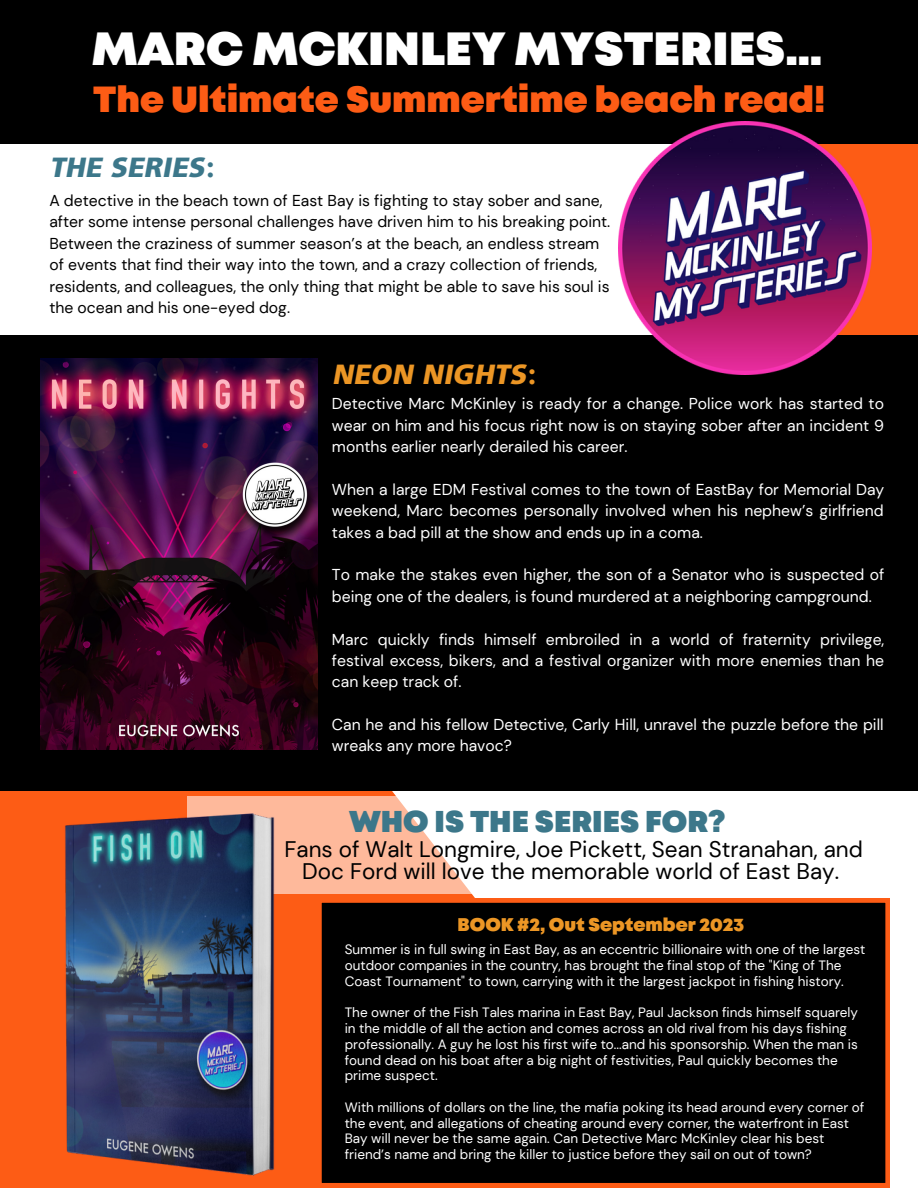
<style>
.page{position:relative;width:918px;height:1188px;background:#fff}
.page>*{position:absolute;margin:0;border:0;box-sizing:border-box;transform-origin:0 0}
.t1{font:900 46.5px "Mont";color:#fff}
.t2{font:900 36.3px "Mont";color:#fd5c15}
.t3{font:900 30.15px "Mont";color:#3c778a}
.t4{font:italic 900 27.75px "Crave Sans";color:#ec9625}
.t5{font:italic 900 27.75px "Crave Sans";color:#3c778a}
.t6{font:22.5px/22.5px "DM Sans";color:#000;text-align:center}
.t7{font:900 18.3px "Mont";color:#ec9625}
.t8{font:15.75px/21.3px "DM Sans";color:#fff;text-align:justify}
.t9{font:15.75px/21.3px "DM Sans";color:#000}
.t10{font:13.5px/15.8px "DM Sans";color:#fff}
</style>
<div class="page">
<div style="left:0;top:790px;width:548px;height:398px;background:#fd5c15"></div>
<div style="left:752px;top:124px;width:166px;height:232px;background:#fd5c15"></div>
<div style="left:0;top:335px;width:918px;height:455px;background:#000"></div>
<img style="left:40px;top:358px;width:277px;height:392px">
<div style="left:0;top:0;width:918px;height:144px;background:#000"></div>
<img style="left:618px;top:121px;width:253px;height:254px">
<svg style="left:188px;top:796px;width:360px;height:98px;fill:#feb99b"></svg>
<div style="left:317px;top:898px;width:573px;height:289px;background:#000"></div>
<img style="left:29px;top:804px;width:272px;height:378px">
<h1 class="t1" style="left:92px;top:31px;width:732px">MARC MCKINLEY MYSTERIES…</h1>
<h2 class="t2" style="left:93px;top:86px;width:734px">The Ultimate Summertime beach read!</h2>
<h3 class="t5" style="left:51px;top:149px;width:165px">THE SERIES:</h3>
<p class="t9" style="left:49px;top:190px;width:563px">A detective in the beach town of East Bay is fighting to stay sober and sane, after some intense personal challenges have driven him to his breaking point.<br>Between the craziness of summer season’s at the beach, an endless stream of events that find their way into the town, and a crazy collection of friends, residents, and colleagues, the only thing that might be able to save his soul is the ocean and his one-eyed dog.</p>
<h3 class="t4" style="left:333px;top:356px;width:205px">NEON NIGHTS:</h3>
<p class="t8" style="left:332px;top:393px;width:554px">Detective Marc McKinley is ready for a change. Police work has started to wear on him and his focus right now is on staying sober after an incident 9 months earlier nearly derailed his career.</p>
<p class="t8" style="left:332px;top:479px;width:554px">When a large EDM Festival comes to the town of EastBay for Memorial Day weekend, Marc becomes personally involved when his nephew’s girlfriend takes a bad pill at the show and ends up in a coma.</p>
<p class="t8" style="left:332px;top:564px;width:554px">To make the stakes even higher, the son of a Senator who is suspected of being one of the dealers, is found murdered at a neighboring campground.</p>
<p class="t8" style="left:332px;top:629px;width:554px">Marc quickly finds himself embroiled in a world of fraternity privilege, festival excess, bikers, and a festival organizer with more enemies than he can keep track of.</p>
<p class="t8" style="left:332px;top:714px;width:553px">Can he and his fellow Detective, Carly Hill, unravel the puzzle before the pill wreaks any more havoc?</p>
<h3 class="t3" style="left:349px;top:811px;width:378px">WHO IS THE SERIES FOR?</h3>
<h3 class="t6" style="left:285px;top:838px;width:580px">Fans of Walt Longmire, Joe Pickett, Sean Stranahan, and<br>Doc Ford will love the memorable world of East Bay.</h3>
<h3 class="t7" style="left:458px;top:918px;width:288px">BOOK #2, Out September 2023</h3>
<p class="t10" style="left:345px;top:942px;width:522px">Summer is in full swing in East Bay, as an eccentric billionaire with one of the largest outdoor companies in the country, has brought the final stop of the "King of The<br>Coast Tournament" to town, carrying with it the largest jackpot in fishing history.</p>
<p class="t10" style="left:345px;top:1005px;width:515px">The owner of the Fish Tales marina in East Bay, Paul Jackson finds himself squarely in the middle of all the action and comes across an old rival from his days fishing professionally. A guy he lost his first wife to...and his sponsorship. When the man is found dead on his boat after a big night of festivities, Paul quickly becomes the prime suspect.</p>
<p class="t10" style="left:345px;top:1100px;width:521px">With millions of dollars on the line, the mafia poking its head around every corner of the event, and allegations of cheating around every corner, the waterfront in East Bay will never be the same again. Can Detective Marc McKinley clear his best friend’s name and bring the killer to justice before they sail on out of town?</p>
</div>
